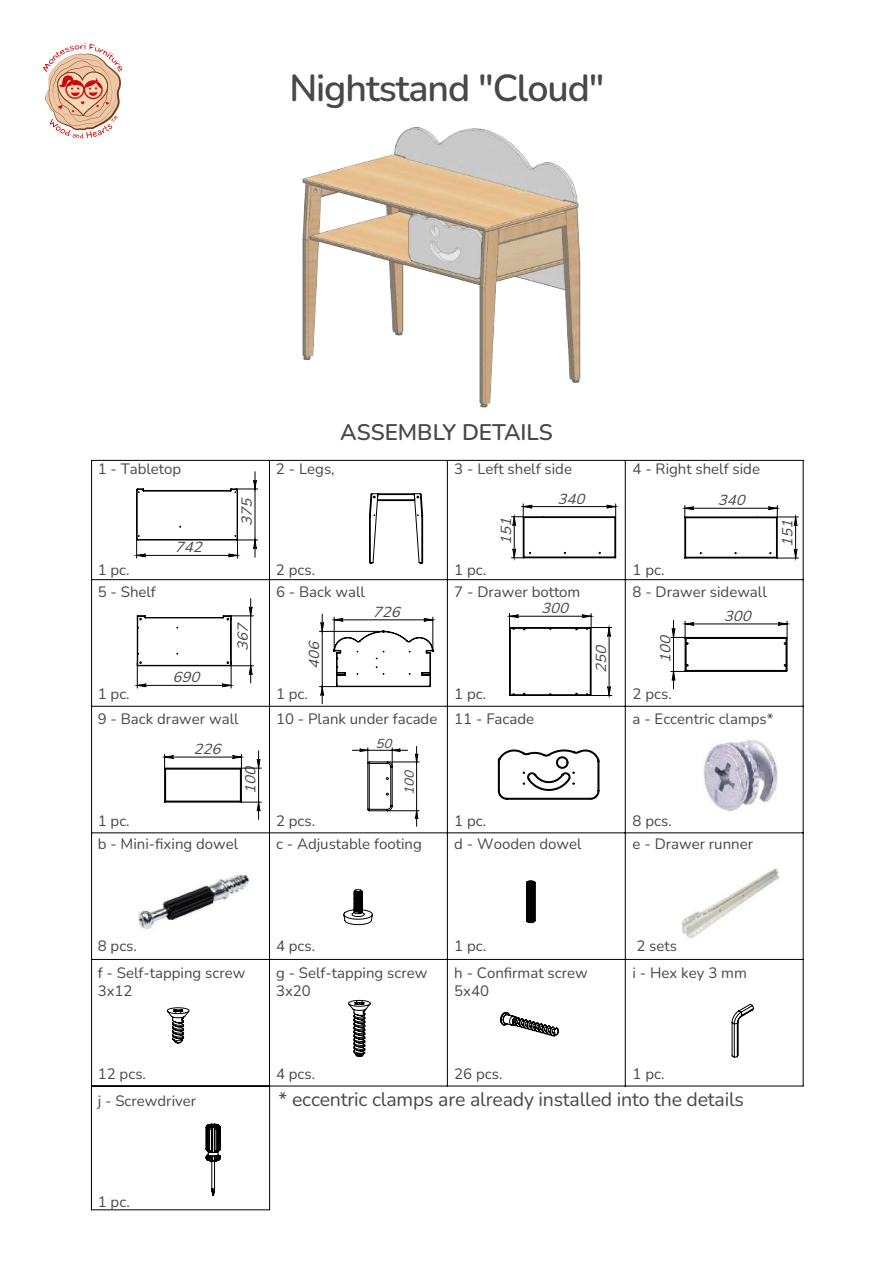
<style>
.page{position:relative;width:893px;height:1263px;background:#fff}
.page>*{position:absolute;margin:0;border:0;box-sizing:border-box;transform-origin:0 0}
.t1{font:37.5px "Nunito Extra Light 600";letter-spacing:-.03em;color:#484848}
.t2{font:22.5px "Nunito Extra Light 600";color:#484848}
.t3{font:19.5px "Nunito Extra Light 400";letter-spacing:-.01em;color:#484848}
.t4{font:15px/18px "Nunito Extra Light 400";color:#484848}
.t5{font:italic 14.55px "Nunito Extra Light 400";color:#484848;scale:1.04 1}
.t6{font:italic 13.05px "Nunito Extra Light 400";color:#484848;scale:1.04 1}
</style>
<div class="page">
<svg style="left:43px;top:43px;width:79px;height:95px"></svg>
<img style="left:138px;top:874px;width:112px;height:57px">
<img style="left:682px;top:868px;width:98px;height:71px">
<svg style="left:731px;top:1004px;width:23px;height:54px"></svg>
<svg style="left:167px;top:1007px;width:22px;height:36px"></svg>
<svg style="left:348px;top:1000px;width:23px;height:57px"></svg>
<svg style="left:206px;top:1123px;width:15px;height:73px"></svg>
<svg style="left:369px;top:493px;width:54px;height:13px"></svg>
<svg style="left:343px;top:889px;width:30px;height:36px"></svg>
<svg style="left:500px;top:1012px;width:59px;height:24px"></svg>
<svg style="left:526px;top:880px;width:9px;height:43px"></svg>
<hr style="left:91px;top:460px;width:1px;height:120px;background:#000">
<hr style="left:269px;top:460px;width:1px;height:120px;background:#000">
<hr style="left:91px;top:580px;width:1px;height:126px;background:#000">
<hr style="left:91px;top:706px;width:1px;height:127px;background:#000">
<hr style="left:269px;top:706px;width:1px;height:127px;background:#000">
<hr style="left:91px;top:833px;width:1px;height:126px;background:#000">
<hr style="left:269px;top:833px;width:1px;height:126px;background:#000">
<hr style="left:91px;top:959px;width:1px;height:127px;background:#000">
<hr style="left:269px;top:959px;width:1px;height:127px;background:#000">
<hr style="left:447px;top:460px;width:1px;height:120px;background:#000">
<hr style="left:447px;top:706px;width:1px;height:127px;background:#000">
<hr style="left:447px;top:833px;width:1px;height:126px;background:#000">
<hr style="left:447px;top:959px;width:1px;height:127px;background:#000">
<hr style="left:625px;top:460px;width:1px;height:120px;background:#000">
<hr style="left:625px;top:706px;width:1px;height:127px;background:#000">
<hr style="left:625px;top:833px;width:1px;height:126px;background:#000">
<hr style="left:625px;top:959px;width:1px;height:127px;background:#000">
<hr style="left:803px;top:460px;width:1px;height:120px;background:#000">
<hr style="left:803px;top:580px;width:1px;height:126px;background:#000">
<hr style="left:803px;top:706px;width:1px;height:127px;background:#000">
<hr style="left:803px;top:833px;width:1px;height:126px;background:#000">
<hr style="left:803px;top:959px;width:1px;height:127px;background:#000">
<hr style="left:92px;top:460px;width:177px;height:1px;background:#000">
<hr style="left:92px;top:579px;width:177px;height:1px;background:#000">
<hr style="left:269px;top:460px;width:178px;height:1px;background:#000">
<hr style="left:447px;top:460px;width:178px;height:1px;background:#000">
<hr style="left:625px;top:460px;width:178px;height:1px;background:#000">
<hr style="left:625px;top:579px;width:178px;height:1px;background:#000">
<hr style="left:92px;top:706px;width:177px;height:1px;background:#000">
<hr style="left:625px;top:706px;width:178px;height:1px;background:#000">
<hr style="left:92px;top:832px;width:177px;height:1px;background:#000">
<hr style="left:269px;top:832px;width:178px;height:1px;background:#000">
<hr style="left:447px;top:832px;width:178px;height:1px;background:#000">
<hr style="left:625px;top:832px;width:178px;height:1px;background:#000">
<hr style="left:92px;top:959px;width:177px;height:1px;background:#000">
<hr style="left:269px;top:959px;width:178px;height:1px;background:#000">
<hr style="left:447px;top:959px;width:178px;height:1px;background:#000">
<hr style="left:625px;top:959px;width:178px;height:1px;background:#000">
<hr style="left:269px;top:1086px;width:178px;height:1px;background:#000">
<hr style="left:447px;top:1086px;width:178px;height:1px;background:#000">
<hr style="left:625px;top:1086px;width:178px;height:1px;background:#000">
<hr style="left:91px;top:1086px;width:1px;height:124px;background:#000">
<hr style="left:269px;top:1086px;width:1px;height:124px;background:#000">
<hr style="left:91px;top:1086px;width:179px;height:1px;background:#000">
<hr style="left:91px;top:1209px;width:179px;height:1px;background:#000">
<svg style="left:684px;top:505px;width:114px;height:54px"></svg>
<svg style="left:164px;top:758px;width:93px;height:53px"></svg>
<svg style="left:137px;top:507px;width:640px;height:251px"></svg>
<svg style="left:136px;top:472px;width:122px;height:86px"></svg>
<svg style="left:137px;top:599px;width:116px;height:89px"></svg>
<svg style="left:257px;top:517px;width:540px;height:302px"></svg>
<svg style="left:671px;top:620px;width:119px;height:69px"></svg>
<svg style="left:507px;top:504px;width:111px;height:192px"></svg>
<img style="left:302px;top:127px;width:279px;height:281px">
<h1 class="t1" style="left:289px;top:62px;width:317px">Nightstand "Cloud"</h1>
<p class="t4" style="left:98px;top:459px;width:85px">1 - Tabletop</p>
<p class="t4" style="left:98px;top:560px;width:33px">1 pc.</p>
<p class="t4" style="left:98px;top:583px;width:60px">5 - Shelf</p>
<p class="t5" style="left:175px;top:537px;width:32px">742</p>
<p class="t4" style="left:98px;top:684px;width:33px">1 pc.</p>
<p class="t5" style="left:173px;top:667px;width:32px">690</p>
<h2 class="t2" style="left:340px;top:416px;width:214px">ASSEMBLY DETAILS</h2>
<p class="t4" style="left:276px;top:459px;width:60px">2 - Legs,</p>
<p class="t4" style="left:454px;top:459px;width:119px">3 - Left shelf side</p>
<p class="t4" style="left:632px;top:459px;width:129px">4 - Right shelf side</p>
<p class="t5" style="left:558px;top:488px;width:32px">340</p>
<p class="t5" style="left:237px;top:526px;width:32px;rotate:-90deg">375</p>
<p class="t5" style="left:718px;top:490px;width:32px">340</p>
<p class="t5" style="left:496px;top:545px;width:32px;rotate:-90deg">151</p>
<p class="t5" style="left:233px;top:651px;width:32px;rotate:-90deg">367</p>
<p class="t4" style="left:276px;top:560px;width:41px">2 pcs.</p>
<p class="t4" style="left:454px;top:560px;width:33px">1 pc.</p>
<p class="t4" style="left:632px;top:560px;width:33px">1 pc.</p>
<p class="t4" style="left:276px;top:583px;width:90px">6 - Back wall</p>
<p class="t4" style="left:454px;top:583px;width:128px">7 - Drawer bottom</p>
<p class="t4" style="left:632px;top:583px;width:136px">8 - Drawer sidewall</p>
<p class="t5" style="left:373px;top:602px;width:32px">726</p>
<p class="t5" style="left:541px;top:598px;width:32px">300</p>
<p class="t5" style="left:724px;top:606px;width:32px">300</p>
<p class="t5" style="left:304px;top:669px;width:32px;rotate:-90deg">406</p>
<p class="t5" style="left:591px;top:673px;width:32px;rotate:-90deg">250</p>
<p class="t5" style="left:655px;top:663px;width:32px;rotate:-90deg">100</p>
<p class="t4" style="left:276px;top:684px;width:33px">1 pc.</p>
<p class="t4" style="left:454px;top:684px;width:33px">1 pc.</p>
<p class="t4" style="left:632px;top:684px;width:41px">2 pcs.</p>
<p class="t4" style="left:98px;top:709px;width:142px">9 - Back drawer wall</p>
<p class="t4" style="left:276px;top:709px;width:163px">10 - Plank under facade</p>
<p class="t4" style="left:454px;top:709px;width:81px">11 - Facade</p>
<p class="t4" style="left:633px;top:709px;width:142px">a - Eccentric clamps*</p>
<p class="t5" style="left:194px;top:739px;width:32px">226</p>
<p class="t6" style="left:375px;top:734px;width:21px">50</p>
<p class="t5" style="left:240px;top:794px;width:32px;rotate:-90deg">100</p>
<p class="t6" style="left:400px;top:795px;width:29px;rotate:-90deg">100</p>
<p class="t4" style="left:98px;top:811px;width:33px">1 pc.</p>
<p class="t4" style="left:276px;top:811px;width:41px">2 pcs.</p>
<p class="t4" style="left:454px;top:811px;width:33px">1 pc.</p>
<p class="t4" style="left:633px;top:811px;width:41px">8 pcs.</p>
<p class="t4" style="left:98px;top:835px;width:142px">b - Mini-fixing dowel</p>
<p class="t4" style="left:276px;top:835px;width:147px">c - Adjustable footing</p>
<p class="t4" style="left:454px;top:835px;width:129px">d - Wooden dowel</p>
<p class="t4" style="left:633px;top:835px;width:122px">e - Drawer runner</p>
<p class="t5" style="left:777px;top:547px;width:32px;rotate:-90deg">151</p>
<p class="t4" style="left:98px;top:936px;width:41px">8 pcs.</p>
<p class="t4" style="left:276px;top:936px;width:41px">4 pcs.</p>
<p class="t4" style="left:454px;top:936px;width:33px">1 pc.</p>
<p class="t4" style="left:636px;top:936px;width:42px">2 sets</p>
<p class="t4" style="left:98px;top:963px;width:149px">f - Self-tapping screw<br>3x12</p>
<p class="t4" style="left:276px;top:963px;width:153px">g - Self-tapping screw<br>3x20</p>
<p class="t4" style="left:454px;top:963px;width:135px">h - Confirmat screw<br>5x40</p>
<p class="t4" style="left:633px;top:963px;width:116px">i - Hex key 3 mm</p>
<p class="t4" style="left:98px;top:1064px;width:50px">12 pcs.</p>
<p class="t4" style="left:276px;top:1064px;width:41px">4 pcs.</p>
<p class="t4" style="left:454px;top:1064px;width:50px">26 pcs.</p>
<p class="t4" style="left:633px;top:1064px;width:33px">1 pc.</p>
<p class="t4" style="left:98px;top:1091px;width:100px">j - Screwdriver</p>
<h3 class="t3" style="left:279px;top:1085px;width:467px">* eccentric clamps are already installed into the details</h3>
<p class="t4" style="left:98px;top:1192px;width:33px">1 pc.</p>
</div>
